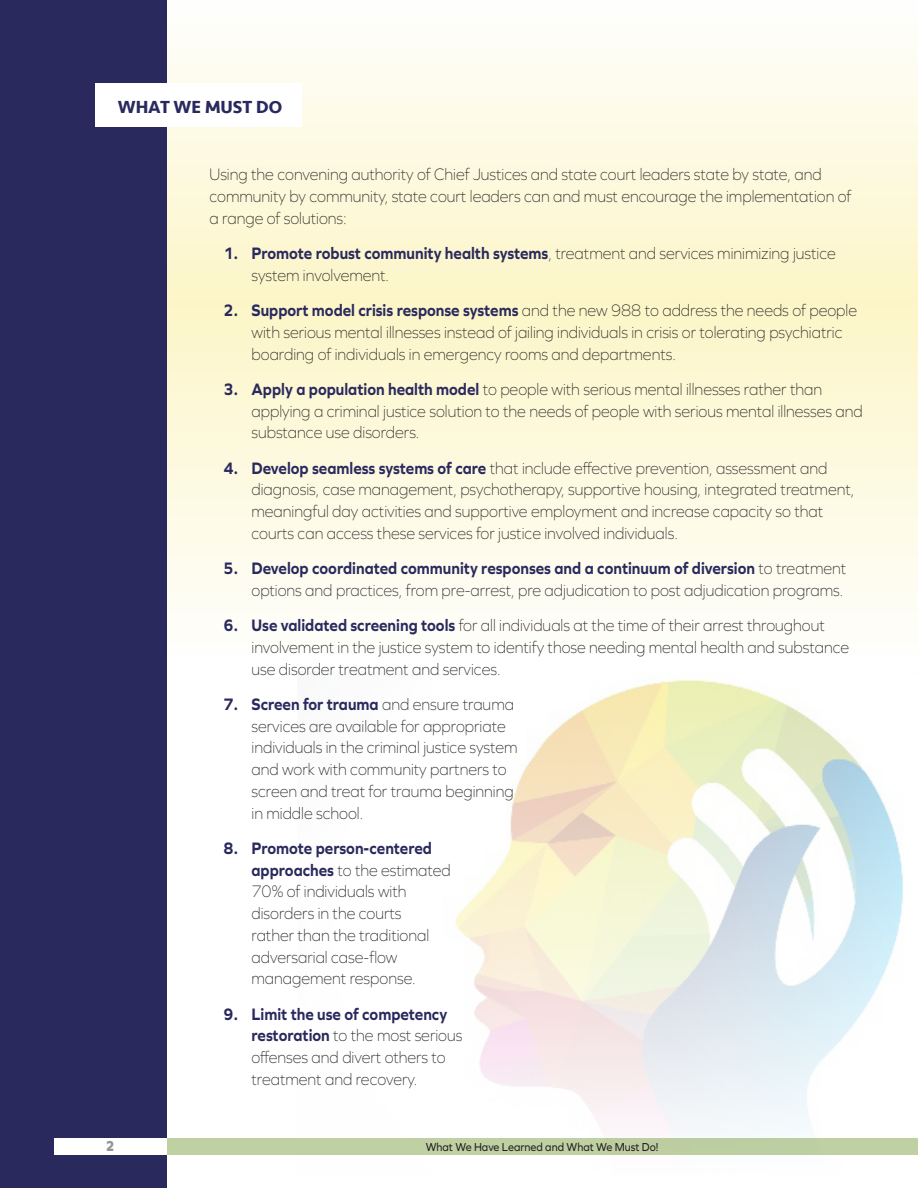
<style>
.page{position:relative;width:918px;height:1188px;background:#fff}
.page>*{position:absolute;margin:0;border:0;box-sizing:border-box;transform-origin:0 0}
.Paragraph_Style_1{font:700 18px "Seravek";color:#29295d}
.Paragraph_Style_1-2{font:200 17.25px/21.8px "Graphie";color:#231f20;scale:.9 1}
.t1{font:800 15px "Graphie";color:#939598;scale:.9 1}
.t2{font:12px "Graphie";color:#231f20;scale:.9 1}
.s1{font-weight:700;color:#29295d}
</style>
<div class="page">
<svg style="left:166px;top:0;width:752px;height:656px"></svg>
<img style="left:455px;top:680px;width:449px;height:449px">
<div style="left:0;top:0;width:166px;height:1188px;background:#29295d"></div>
<div style="left:95px;top:83px;width:206px;height:44px;background:#fff"></div>
<div style="left:166px;top:1138px;width:752px;height:17px;background:#bfd1a3"></div>
<div style="left:54px;top:1138px;width:112px;height:17px;background:#fff"></div>
<p class="Paragraph_Style_1" style="left:118px;top:92px;width:166px">WHAT WE MUST DO</p>
<p class="Paragraph_Style_1-2" style="left:210px;top:163px;width:715px">Using the convening authority of Chief Justices and state court leaders state by state, and community by community, state court leaders can and must encourage the implementation of a range of solutions:</p>
<p class="Paragraph_Style_1-2" style="left:252px;top:242px;width:651px;text-indent:-28px"><span class="s1">1. Promote robust community health systems</span>, treatment and services minimizing justice system involvement.</p>
<p class="Paragraph_Style_1-2" style="left:252px;top:299px;width:674px;text-indent:-28px"><span class="s1">2. Support model crisis response systems</span> and the new 988 to address the needs of people with serious mental illnesses instead of jailing individuals in crisis or tolerating psychiatric boarding of individuals in emergency rooms and departments.</p>
<p class="Paragraph_Style_1-2" style="left:252px;top:378px;width:681px;text-indent:-28px"><span class="s1">3. Apply a population health model</span> to people with serious mental illnesses rather than applying a criminal justice solution to the needs of people with serious mental illnesses and substance use disorders.</p>
<p class="Paragraph_Style_1-2" style="left:252px;top:457px;width:671px;text-indent:-28px"><span class="s1">4. Develop seamless systems of care</span> that include effective prevention, assessment and diagnosis, case management, psychotherapy, supportive housing, integrated treatment, meaningful day activities and supportive employment and increase capacity so that courts can access these services for justice involved individuals.</p>
<p class="Paragraph_Style_1-2" style="left:224px;top:557px;width:693px;text-align:right"><span class="s1">5. Develop coordinated community responses and a continuum of diversion</span> to treatment options and practices, from pre-arrest, pre adjudication to post adjudication programs.</p>
<p class="Paragraph_Style_1-2" style="left:252px;top:614px;width:666px;text-indent:-28px"><span class="s1">6. Use validated screening tools</span> for all individuals at the time of their arrest throughout involvement in the justice system to identify those needing mental health and substance use disorder treatment and services.</p>
<p class="Paragraph_Style_1-2" style="left:252px;top:693px;width:297px;text-indent:-28px"><span class="s1">7. Screen for trauma</span> and ensure trauma services are available for appropriate individuals in the criminal justice system and work with community partners to screen and treat for trauma beginning in middle school.</p>
<p class="Paragraph_Style_1-2" style="left:252px;top:837px;width:223px;text-indent:-28px"><span class="s1">8. Promote person-centered approaches</span> to the estimated<br>70% of individuals with disorders in the courts<br>rather than the traditional adversarial case-flow management response.</p>
<p class="Paragraph_Style_1-2" style="left:252px;top:1003px;width:236px;text-indent:-28px"><span class="s1">9. Limit the use of competency restoration</span> to the most serious offenses and divert others to treatment and recovery.</p>
<p class="t1" style="left:106px;top:1138px;width:11px">2</p>
<p class="t2" style="left:426px;top:1140px;width:260px">What We Have Learned and What We Must Do!</p>
</div>
